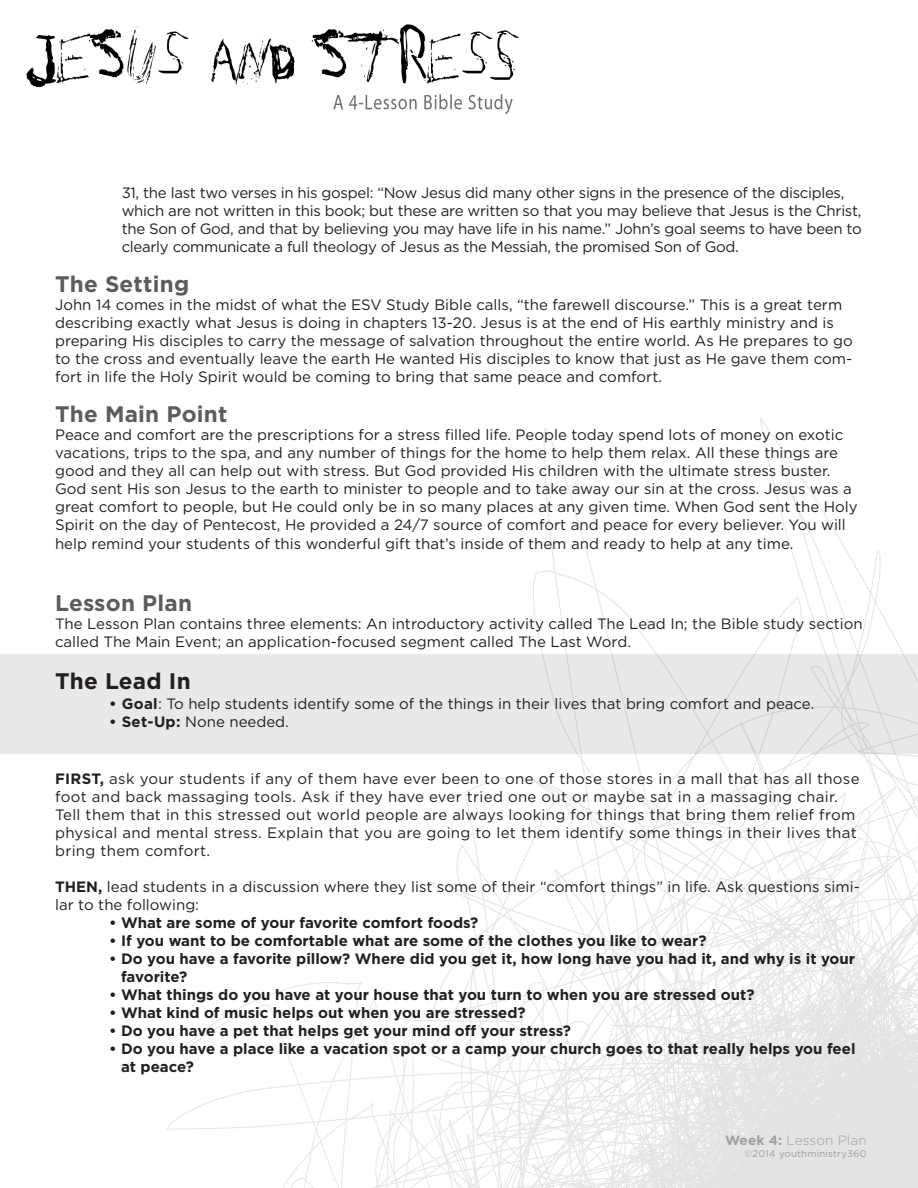
<style>
.page{position:relative;width:918px;height:1188px;background:#fff}
.page>*{position:absolute;margin:0;border:0;box-sizing:border-box;transform-origin:0 0}
.t1{font:700 22.5px "Gotham";letter-spacing:.01em;color:#5c5c5f}
.t2{font:700 22.5px "Gotham";letter-spacing:.01em;color:#231f20}
.t3{font:15px/18px "Gotham";color:#231f20}
.t4{font:700 15px/18px "Gotham";color:#231f20}
.t5{font:15px/18px "Gotham";letter-spacing:.02em;color:#231f20}
.t6{font:15px/18px "Gotham";letter-spacing:-.02em;color:#231f20}
.t7{font:300 13.5px "Gotham";letter-spacing:.01em;color:#9d9fa2}
.t8{font:9.6px "Gotham";letter-spacing:.02em;color:#9d9fa2}
.s1{font-weight:700}
</style>
<div class="page">
<img style="left:1px;top:24px;width:917px;height:1164px">
<div style="left:0;top:654px;width:918px;height:99px;background:#e9e9e9"></div>
<p class="t6" style="left:122px;top:183px;width:742px">31, the last two verses in his gospel: “Now Jesus did many other signs in the presence of the disciples, which are not written in this book; but these are written so that you may believe that Jesus is the Christ, the Son of God, and that by believing you may have life in his name.” John’s goal seems to have been to clearly communicate a full theology of Jesus as the Messiah, the promised Son of God.</p>
<p class="t1" style="left:55px;top:269px;width:136px">The Setting</p>
<p class="t3" style="left:55px;top:295px;width:799px">John 14 comes in the midst of what the ESV Study Bible calls, “the farewell discourse.” This is a great term describing exactly what Jesus is doing in chapters 13-20. Jesus is at the end of His earthly ministry and is preparing His disciples to carry the message of salvation throughout the entire world. As He prepares to go to the cross and eventually leave the earth He wanted His disciples to know that just as He gave them com&shy;fort in life the Holy Spirit would be coming to bring that same peace and comfort.</p>
<p class="t1" style="left:55px;top:399px;width:174px">The Main Point</p>
<p class="t3" style="left:55px;top:425px;width:804px">Peace and comfort are the prescriptions for a stress filled life. People today spend lots of money on exotic vacations, trips to the spa, and any number of things for the home to help them relax. All these things are good and they all can help out with stress. But God provided His children with the ultimate stress buster.<br>God sent His son Jesus to the earth to minister to people and to take away our sin at the cross. Jesus was a great comfort to people, but He could only be in so many places at any given time. When God sent the Holy Spirit on the day of Pentecost, He provided a 24/7 source of comfort and peace for every believer. You will</p>
<p class="t3" style="left:55px;top:535px;width:740px">help remind your students of this wonderful gift that’s inside of them and ready to help at any time.</p>
<p class="t1" style="left:55px;top:588px;width:138px">Lesson Plan</p>
<p class="t3" style="left:55px;top:614px;width:809px">The Lesson Plan contains three elements: An introductory activity called The Lead In; the Bible study section called The Main Event; an application-focused segment called The Last Word.</p>
<p class="t2" style="left:55px;top:666px;width:137px">The Lead In</p>
<p class="t3" style="left:109px;top:694px;width:707px"><span class="s1">• Goal</span>: To help students identify some of the things in their lives that bring comfort and peace.</p>
<p class="t3" style="left:109px;top:712px;width:181px"><span class="s1">• Set-Up:</span> None needed.</p>
<p class="t5" style="left:55px;top:770px;width:806px"><span class="s1">FIRST,</span> ask your students if any of them have ever been to one of those stores in a mall that has all those foot and back massaging tools. Ask if they have ever tried one out or maybe sat in a massaging chair.<br>Tell them that in this stressed out world people are always looking for things that bring them relief from physical and mental stress. Explain that you are going to let them identify some things in their lives that bring them comfort.</p>
<p class="t3" style="left:55px;top:878px;width:806px"><span class="s1">THEN,</span> lead students in a discussion where they list some of their “comfort things” in life. Ask questions simi&shy;lar to the following:</p>
<p class="t4" style="left:109px;top:914px;width:371px">• What are some of your favorite comfort foods?</p>
<p class="t4" style="left:109px;top:932px;width:599px">• If you want to be comfortable what are some of the clothes you like to wear?</p>
<p class="t4" style="left:121px;top:950px;width:736px;text-indent:-12px">• Do you have a favorite pillow? Where did you get it, how long have you had it, and why is it your favorite?</p>
<p class="t4" style="left:109px;top:986px;width:647px">• What things do you have at your house that you turn to when you are stressed out?</p>
<p class="t4" style="left:109px;top:1004px;width:418px">• What kind of music helps out when you are stressed?</p>
<p class="t4" style="left:109px;top:1022px;width:463px">• Do you have a pet that helps get your mind off your stress?</p>
<p class="t4" style="left:121px;top:1040px;width:736px;text-indent:-12px">• Do you have a place like a vacation spot or a camp your church goes to that really helps you feel at peace?</p>
<p class="t7" style="left:725px;top:1131px;width:143px"><span class="s1">Week 4:</span> Lesson Plan</p>
<p class="t8" style="left:744px;top:1147px;width:124px">©2014 youthministry360</p>
</div>
